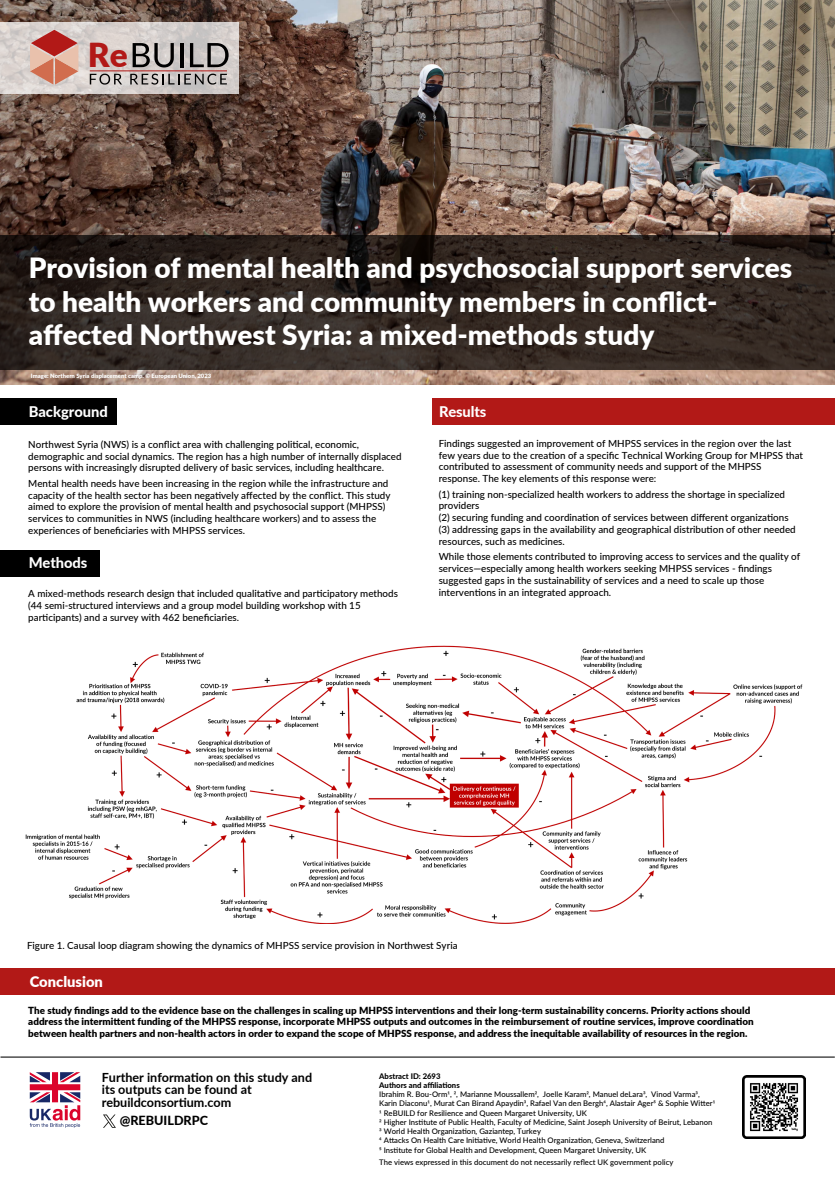
<style>
.page{position:relative;width:835px;height:1180px;background:#fff}
.page>*{position:absolute;margin:0;border:0;box-sizing:border-box;transform-origin:0 0}
.t1{font:900 33.04px "Lato";color:#b21917}
.t2{font:900 27.89px/33.5px "Lato";color:#fff}
.t3{font:800 14.7px "Lato";letter-spacing:-.01em;color:#fff}
.t4{font:900 14.7px "Lato";color:#fff}
.t5{font:700 12.6px/12.2px "Lato";color:#000}
.t6{font:800 12.6px "Lato";color:#000}
.t7{font:500 9.8px/11.8px "Lato";color:#000}
.t8{font:900 9.8px/11.8px "Lato";color:#000}
.t9{font:500 7.7px/9.2px "Lato";color:#000}
.t10{font:800 7.7px/9.2px "Lato";color:#000}
.t11{font:900 5.95px "Lato";color:#fff}
</style>
<div class="page">
<img style="left:0;top:0;width:834px;height:384px">
<div style="left:0;top:968px;width:834px;height:27px;background:#b21917"></div>
<div style="left:0;top:550px;width:99px;height:26px;background:#000"></div>
<svg style="left:0;top:22px;width:239px;height:72px;fill:#d6cfcc"></svg>
<svg style="left:0;top:235px;width:834px;height:134px;fill:#332822"></svg>
<div style="left:432px;top:398px;width:402px;height:26px;background:#b21917"></div>
<div style="left:0;top:399px;width:117px;height:26px;background:#000"></div>
<svg style="left:30px;top:1072px;width:50px;height:55px"></svg>
<svg style="left:103px;top:1114px;width:13px;height:13px"></svg>
<svg style="left:133px;top:43px;width:41px;height:24px"></svg>
<hr style="left:180px;top:43px;width:3px;height:24px;background:#000">
<svg style="left:190px;top:43px;width:38px;height:24px"></svg>
<svg style="left:90px;top:74px;width:32px;height:11px"></svg>
<svg style="left:130px;top:74px;width:97px;height:11px"></svg>
<hr style="left:90px;top:71px;width:137px;height:1px;background:#b21917">
<svg style="left:30px;top:30px;width:48px;height:55px"></svg>
<img style="left:742px;top:1075px;width:63px;height:63px">
<hr style="left:0;top:1056px;width:834px;height:1px;background:#000">
<img style="left:25px;top:645px;width:778px;height:278px">
<h1 class="t1" style="left:88px;top:30px;width:41px">Re</h1>
<h2 class="t2" style="left:29px;top:250px;width:765px">Provision of mental health and psychosocial support services to health workers and community members in conflict&shy;affected Northwest Syria: a mixed-methods study</h2>
<p class="t11" style="left:31px;top:372px;width:182px">Image: Northern Syria displacement camp. © European Union, 2023</p>
<h3 class="t3" style="left:29px;top:400px;width:81px">Background</h3>
<p class="t7" style="left:28px;top:438px;width:375px">Northwest Syria (NWS) is a conflict area with challenging political, economic, demographic and social dynamics. The region has a high number of internally displaced persons with increasingly disrupted delivery of basic services, including healthcare.</p>
<p class="t7" style="left:28px;top:477px;width:363px">Mental health needs have been increasing in the region while the infrastructure and capacity of the health sector has been negatively affected by the conflict. This study aimed to explore the provision of mental health and psychosocial support (MHPSS) services to communities in NWS (including healthcare workers) and to assess the experiences of beneficiaries with MHPSS services.</p>
<h3 class="t3" style="left:29px;top:551px;width:60px">Methods</h3>
<p class="t7" style="left:28px;top:587px;width:371px">A mixed-methods research design that included qualitative and participatory methods (44 semi-structured interviews and a group model building workshop with 15 participants) and a survey with 462 beneficiaries.</p>
<h3 class="t3" style="left:439px;top:400px;width:49px">Results</h3>
<p class="t7" style="left:438px;top:437px;width:366px">Findings suggested an improvement of MHPSS services in the region over the last few years due to the creation of a specific Technical Working Group for MHPSS that contributed to assessment of community needs and support of the MHPSS response. The key elements of this response were:</p>
<p class="t7" style="left:438px;top:488px;width:358px">(1) training non-specialized health workers to address the shortage in specialized providers<br>(2) securing funding and coordination of services between different organizations (3) addressing gaps in the availability and geographical distribution of other needed resources, such as medicines.</p>
<p class="t7" style="left:438px;top:550px;width:363px">While those elements contributed to improving access to services and the quality of services—especially among health workers seeking MHPSS services - findings suggested gaps in the sustainability of services and a need to scale up those interventions in an integrated approach.</p>
<p class="t7" style="left:27px;top:939px;width:432px">Figure 1. Causal loop diagram showing the dynamics of MHPSS service provision in Northwest Syria</p>
<h3 class="t4" style="left:30px;top:970px;width:75px">Conclusion</h3>
<p class="t8" style="left:28px;top:1004px;width:726px">The study findings add to the evidence base on the challenges in scaling up MHPSS interventions and their long-term sustainability concerns. Priority actions should address the intermittent funding of the MHPSS response, incorporate MHPSS outputs and outcomes in the reimbursement of routine services, improve coordination between health partners and non-health actors in order to expand the scope of MHPSS response, and address the inequitable availability of resources in the region.</p>
<p class="t5" style="left:102px;top:1070px;width:212px">Further information on this study and its outputs can be found at</p>
<p class="t5" style="left:102px;top:1096px;width:131px">rebuildconsortium.com</p>
<p class="t6" style="left:120px;top:1110px;width:90px">@REBUILDRPC</p>
<p class="t10" style="left:379px;top:1071px;width:82px">Abstract ID: 2693<br>Authors and affiliations</p>
<p class="t9" style="left:379px;top:1089px;width:337px">Ibrahim R. Bou-Orm1, 2, Marianne Moussallem2, Joelle Karam2, Manuel deLara3, Vinod Varma3, Karin Diaconu1, Murat Can Birand Apaydin3, Rafael Van den Bergh4, Alastair Ager5 &amp; Sophie Witter1<br>1 ReBUILD for Resilience and Queen Margaret University, UK<br>2 Higher Institute of Public Health, Faculty of Medicine, Saint Joseph University of Beirut, Lebanon 3 World Health Organization, Gaziantep, Turkey<br>4 Attacks On Health Care Initiative, World Health Organization, Geneva, Switzerland<br>5 Institute for Global Health and Development, Queen Margaret University, UK</p>
<p class="t9" style="left:379px;top:1157px;width:295px">The views expressed in this document do not necessarily reflect UK government policy</p>
</div>
